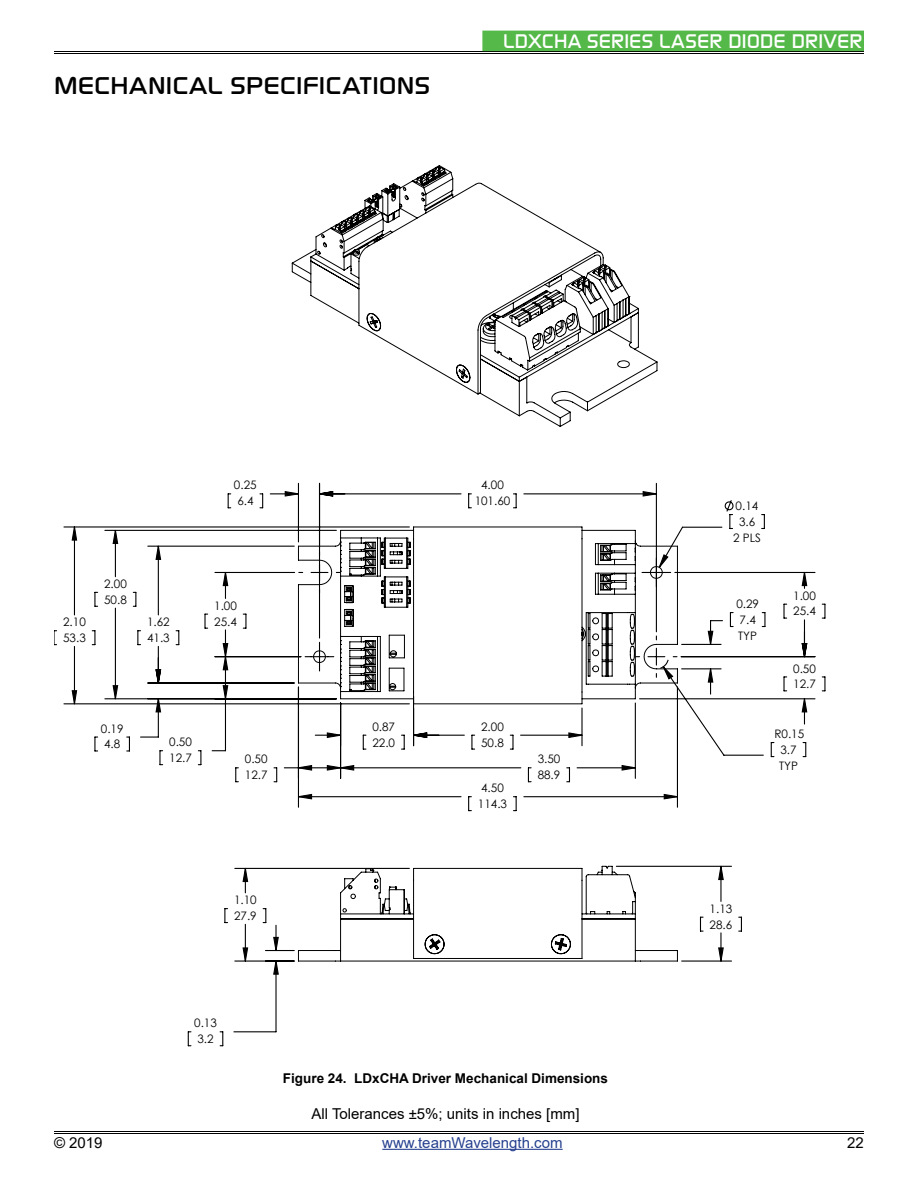
<style>
.page{position:relative;width:918px;height:1188px;background:#fff}
.page>*{position:absolute;margin:0;border:0;box-sizing:border-box;transform-origin:0 0}
.t1{font:24px "Modaerne";letter-spacing:.01em;color:#000;scale:1.2 1}
.t2{font:19.5px "Modaerne";letter-spacing:.005em;color:#fff;scale:1.1 1}
.t3{font:15px "Arial";color:#000}
.t4{font:15px "Arial";color:#25408f}
.t5{font:700 13.5px "Arial";color:#000}
.t6{font:11.7px/15.8px "Century Gothic";color:#000}
</style>
<div class="page">
<hr style="left:382px;top:1149px;width:181px;height:1px;background:#25408f">
<hr style="left:54px;top:51px;width:810px;height:1px;background:#000">
<hr style="left:54px;top:53px;width:810px;height:1px;background:#000">
<div style="left:483px;top:31px;width:380px;height:19px;background:#54b948"></div>
<div style="left:482px;top:31px;width:382px;height:20px;border:2px solid #54b948"></div>
<hr style="left:54px;top:1131px;width:810px;height:1px;background:#000">
<hr style="left:54px;top:1133px;width:810px;height:1px;background:#000">
<svg style="left:72px;top:492px;width:735px;height:482px"></svg>
<svg style="left:298px;top:865px;width:380px;height:97px"></svg>
<svg style="left:298px;top:526px;width:380px;height:179px"></svg>
<svg style="left:291px;top:165px;width:367px;height:262px"></svg>
<h1 class="t1" style="left:54px;top:72px;width:315px">MECHANICAL SPECIFICATIONS</h1>
<h2 class="t2" style="left:503px;top:31px;width:328px">LDXCHA SERIES LASER DIODE DRIVER</h2>
<p class="t6" style="left:63px;top:614px;width:24px">2.10<br>53.3</p>
<p class="t6" style="left:104px;top:576px;width:24px">2.00<br>50.8</p>
<p class="t6" style="left:147px;top:614px;width:24px">1.62<br>41.3</p>
<p class="t6" style="left:234px;top:477px;width:24px">0.25<br>6.4</p>
<p class="t6" style="left:214px;top:598px;width:24px">1.00<br>25.4</p>
<p class="t6" style="left:101px;top:720px;width:24px">0.19<br>4.8</p>
<p class="t6" style="left:169px;top:734px;width:24px">0.50<br>12.7</p>
<p class="t6" style="left:245px;top:751px;width:24px">0.50<br>12.7</p>
<p class="t6" style="left:475px;top:477px;width:37px;text-align:center">4.00<br>101.60</p>
<p class="t6" style="left:372px;top:719px;width:24px">0.87<br>22.0</p>
<p class="t6" style="left:481px;top:719px;width:24px">2.00<br>50.8</p>
<p class="t6" style="left:478px;top:780px;width:31px">4.50<br>114.3</p>
<p class="t6" style="left:538px;top:751px;width:24px">3.50<br>88.9</p>
<p class="t6" style="left:733px;top:498px;width:29px;text-align:center">0.14<br>3.6<br>2 PLS</p>
<p class="t6" style="left:736px;top:596px;width:24px">0.29<br>7.4<br>TYP</p>
<p class="t6" style="left:793px;top:587px;width:24px">1.00<br>25.4</p>
<p class="t6" style="left:793px;top:660px;width:24px">0.50<br>12.7</p>
<p class="t6" style="left:775px;top:726px;width:31px;text-align:center">R0.15<br>3.7<br>TYP</p>
<p class="t6" style="left:234px;top:892px;width:24px">1.10<br>27.9</p>
<p class="t6" style="left:710px;top:901px;width:24px">1.13<br>28.6</p>
<p class="t6" style="left:194px;top:1015px;width:24px">0.13<br>3.2</p>
<p class="t5" style="left:283px;top:1069px;width:327px">Figure 24. LDxCHA Driver Mechanical Dimensions</p>
<p class="t3" style="left:311px;top:1104px;width:270px">All Tolerances ±5%; units in inches [mm]</p>
<p class="t3" style="left:54px;top:1132px;width:50px">© 2019</p>
<p class="t4" style="left:382px;top:1132px;width:182px">www.teamWavelength.com</p>
<p class="t3" style="left:847px;top:1132px;width:18px">22</p>
</div>
